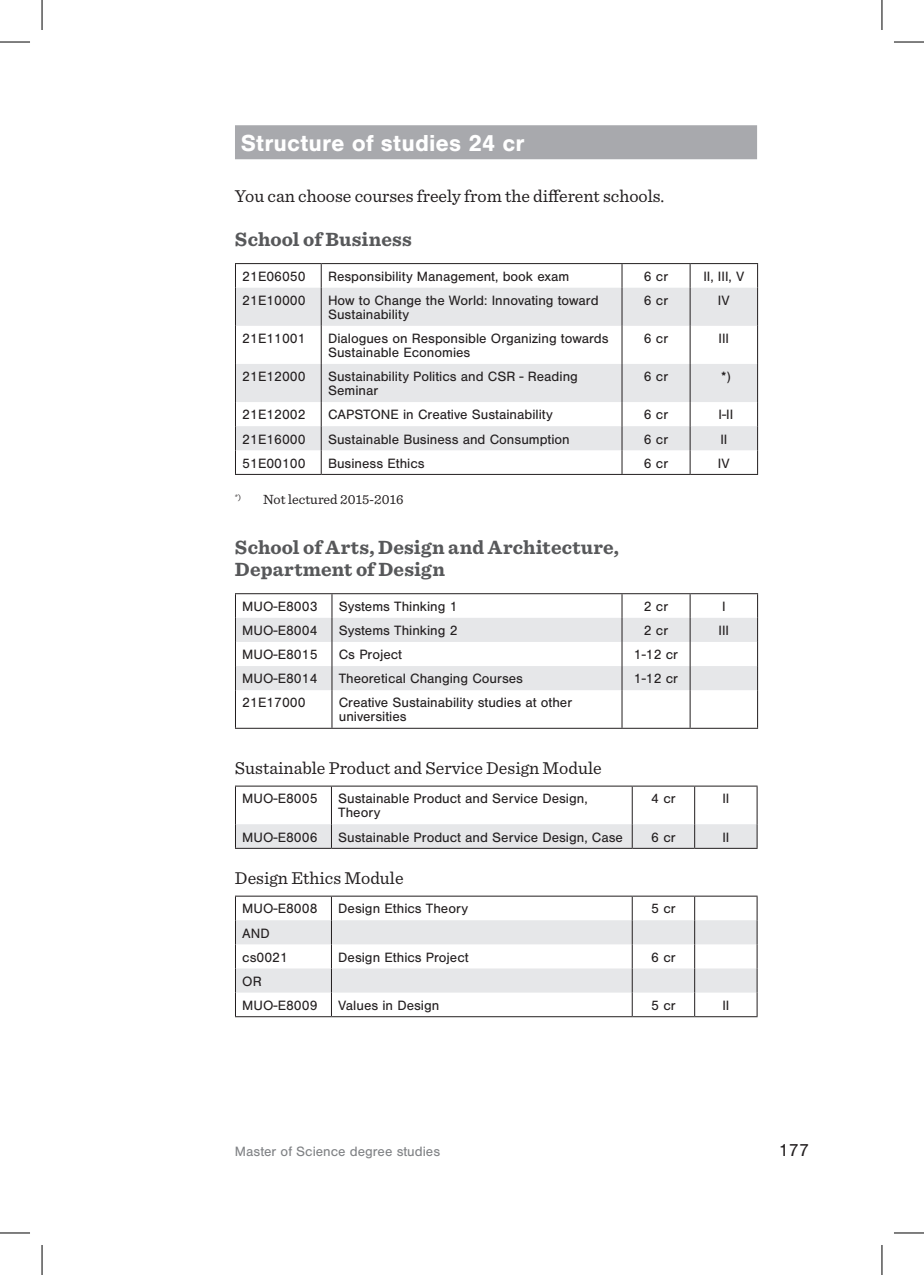
<style>
.page{position:relative;width:924px;height:1275px;background:#fff}
.page>*{position:absolute;margin:0;border:0;box-sizing:border-box;transform-origin:0 0}
.t1{font:700 24px "Nimbus San";letter-spacing:.005em;color:#fff}
.t2{font:700 20px/22px "Sentinel";letter-spacing:.01em;color:#57585a}
.t3{font:18px "Sentinel";color:#231f20}
.t4{font:18px "Nimbus San";color:#231f20}
.t5{font:14px/14px "Nimbus San";color:#231f20}
.t6{font:14px "Nimbus San";color:#808285}
.t7{font:14px "Sentinel";color:#231f20}
.t8{font:8.2px "Sentinel";color:#231f20}
</style>
<div class="page">
<div style="left:235px;top:125px;width:521px;height:34px;background:#a8a9ad"></div>
<svg style="left:236px;top:288px;width:520px;height:162px;fill:#e6e7e9"></svg>
<hr style="left:235px;top:263px;width:86px;height:1px;background:#231f20">
<svg style="left:235px;top:264px;width:1px;height:24px"></svg>
<hr style="left:321px;top:263px;width:300px;height:1px;background:#231f20">
<svg style="left:320px;top:264px;width:1px;height:24px"></svg>
<hr style="left:621px;top:263px;width:68px;height:1px;background:#231f20">
<svg style="left:621px;top:264px;width:1px;height:24px"></svg>
<hr style="left:689px;top:263px;width:68px;height:1px;background:#231f20">
<svg style="left:689px;top:264px;width:1px;height:24px"></svg>
<hr style="left:235px;top:288px;width:1px;height:38px;background:#231f20">
<hr style="left:320px;top:288px;width:1px;height:38px;background:#231f20">
<hr style="left:621px;top:288px;width:1px;height:38px;background:#231f20">
<hr style="left:689px;top:288px;width:1px;height:38px;background:#231f20">
<hr style="left:756px;top:288px;width:1px;height:38px;background:#231f20">
<hr style="left:235px;top:326px;width:1px;height:38px;background:#231f20">
<hr style="left:320px;top:326px;width:1px;height:38px;background:#231f20">
<hr style="left:621px;top:326px;width:1px;height:38px;background:#231f20">
<hr style="left:689px;top:326px;width:1px;height:38px;background:#231f20">
<hr style="left:756px;top:326px;width:1px;height:38px;background:#231f20">
<hr style="left:235px;top:364px;width:1px;height:38px;background:#231f20">
<hr style="left:320px;top:364px;width:1px;height:38px;background:#231f20">
<hr style="left:621px;top:364px;width:1px;height:38px;background:#231f20">
<hr style="left:689px;top:364px;width:1px;height:38px;background:#231f20">
<hr style="left:756px;top:364px;width:1px;height:38px;background:#231f20">
<svg style="left:235px;top:402px;width:1px;height:72px"></svg>
<svg style="left:320px;top:402px;width:1px;height:72px"></svg>
<svg style="left:621px;top:402px;width:1px;height:72px"></svg>
<svg style="left:689px;top:402px;width:1px;height:72px"></svg>
<svg style="left:756px;top:426px;width:1px;height:48px"></svg>
<hr style="left:235px;top:474px;width:86px;height:1px;background:#231f20">
<hr style="left:321px;top:474px;width:300px;height:1px;background:#231f20">
<hr style="left:621px;top:474px;width:68px;height:1px;background:#231f20">
<hr style="left:689px;top:474px;width:68px;height:1px;background:#231f20">
<hr style="left:235px;top:593px;width:97px;height:1px;background:#231f20">
<hr style="left:332px;top:593px;width:289px;height:1px;background:#231f20">
<hr style="left:621px;top:593px;width:68px;height:1px;background:#231f20">
<hr style="left:689px;top:593px;width:68px;height:1px;background:#231f20">
<svg style="left:235px;top:594px;width:522px;height:96px"></svg>
<hr style="left:235px;top:690px;width:1px;height:38px;background:#231f20">
<hr style="left:331px;top:690px;width:1px;height:38px;background:#231f20">
<hr style="left:621px;top:690px;width:1px;height:38px;background:#231f20">
<hr style="left:689px;top:690px;width:1px;height:38px;background:#231f20">
<hr style="left:756px;top:690px;width:1px;height:38px;background:#231f20">
<hr style="left:235px;top:728px;width:97px;height:1px;background:#231f20">
<hr style="left:332px;top:728px;width:289px;height:1px;background:#231f20">
<hr style="left:621px;top:728px;width:68px;height:1px;background:#231f20">
<hr style="left:689px;top:728px;width:68px;height:1px;background:#231f20">
<hr style="left:235px;top:785px;width:96px;height:1px;background:#231f20">
<hr style="left:235px;top:786px;width:1px;height:38px;background:#231f20">
<hr style="left:331px;top:785px;width:301px;height:1px;background:#231f20">
<hr style="left:331px;top:786px;width:1px;height:38px;background:#231f20">
<hr style="left:632px;top:785px;width:62px;height:1px;background:#231f20">
<hr style="left:631px;top:786px;width:1px;height:38px;background:#231f20">
<hr style="left:694px;top:785px;width:63px;height:1px;background:#231f20">
<hr style="left:693px;top:786px;width:1px;height:38px;background:#231f20">
<hr style="left:756px;top:786px;width:1px;height:38px;background:#231f20">
<div style="left:235px;top:824px;width:522px;height:24px;background:#e6e7e9"></div>
<hr style="left:235px;top:848px;width:96px;height:1px;background:#231f20">
<hr style="left:331px;top:848px;width:301px;height:1px;background:#231f20">
<hr style="left:632px;top:848px;width:62px;height:1px;background:#231f20">
<hr style="left:694px;top:848px;width:63px;height:1px;background:#231f20">
<hr style="left:235px;top:895px;width:96px;height:1px;background:#231f20">
<hr style="left:331px;top:895px;width:301px;height:1px;background:#231f20">
<hr style="left:632px;top:895px;width:62px;height:1px;background:#231f20">
<hr style="left:694px;top:895px;width:63px;height:1px;background:#231f20">
<svg style="left:235px;top:896px;width:522px;height:120px"></svg>
<hr style="left:235px;top:1016px;width:96px;height:1px;background:#231f20">
<hr style="left:331px;top:1016px;width:301px;height:1px;background:#231f20">
<hr style="left:632px;top:1016px;width:62px;height:1px;background:#231f20">
<hr style="left:694px;top:1016px;width:63px;height:1px;background:#231f20">
<hr style="left:0;top:42px;width:30px;height:1px;background:#000">
<hr style="left:893px;top:42px;width:30px;height:1px;background:#000">
<hr style="left:0;top:1232px;width:30px;height:1px;background:#000">
<hr style="left:893px;top:1232px;width:30px;height:1px;background:#000">
<hr style="left:42px;top:0;width:1px;height:30px;background:#000">
<hr style="left:42px;top:1245px;width:1px;height:30px;background:#000">
<hr style="left:881px;top:0;width:1px;height:30px;background:#000">
<hr style="left:881px;top:1245px;width:1px;height:30px;background:#000">
<h1 class="t1" style="left:240px;top:129px;width:285px">Structure of studies 24 cr</h1>
<p class="t3" style="left:235px;top:182px;width:430px">You can choose courses freely from the different schools.</p>
<h2 class="t2" style="left:235px;top:227px;width:178px">School of Business</h2>
<p class="t5" style="left:242px;top:269px;width:65px">21E06050</p>
<p class="t5" style="left:328px;top:269px;width:242px">Responsibility Management, book exam</p>
<p class="t5" style="left:643px;top:269px;width:26px">6 cr</p>
<p class="t5" style="left:703px;top:269px;width:42px">II, III, V</p>
<p class="t5" style="left:242px;top:294px;width:65px">21E10000</p>
<p class="t5" style="left:328px;top:294px;width:272px">How to Change the World: Innovating toward<br>Sustainability</p>
<p class="t5" style="left:643px;top:294px;width:26px">6 cr</p>
<p class="t5" style="left:717px;top:294px;width:13px">IV</p>
<p class="t5" style="left:242px;top:332px;width:65px">21E11001</p>
<p class="t5" style="left:328px;top:332px;width:282px">Dialogues on Responsible Organizing towards<br>Sustainable Economies</p>
<p class="t5" style="left:643px;top:332px;width:26px">6 cr</p>
<p class="t5" style="left:718px;top:332px;width:12px">III</p>
<p class="t5" style="left:242px;top:370px;width:65px">21E12000</p>
<p class="t5" style="left:328px;top:370px;width:251px">Sustainability Politics and CSR - Reading<br>Seminar</p>
<p class="t5" style="left:643px;top:370px;width:26px">6 cr</p>
<p class="t5" style="left:720px;top:370px;width:11px">*)</p>
<p class="t5" style="left:242px;top:408px;width:65px">21E12002</p>
<p class="t5" style="left:328px;top:408px;width:226px">CAPSTONE in Creative Sustainability</p>
<p class="t5" style="left:643px;top:408px;width:26px">6 cr</p>
<p class="t5" style="left:718px;top:408px;width:16px">I-II</p>
<p class="t5" style="left:242px;top:432px;width:65px">21E16000</p>
<p class="t5" style="left:328px;top:432px;width:243px">Sustainable Business and Consumption</p>
<p class="t5" style="left:643px;top:432px;width:26px">6 cr</p>
<p class="t5" style="left:720px;top:432px;width:9px">II</p>
<p class="t5" style="left:242px;top:456px;width:65px">51E00100</p>
<p class="t5" style="left:328px;top:456px;width:98px">Business Ethics</p>
<p class="t5" style="left:643px;top:456px;width:26px">6 cr</p>
<p class="t5" style="left:717px;top:456px;width:13px">IV</p>
<p class="t8" style="left:235px;top:491px;width:8px">*)</p>
<p class="t7" style="left:263px;top:489px;width:142px">Not lectured 2015-2016</p>
<h2 class="t2" style="left:235px;top:535px;width:385px">School of Arts, Design and Architecture,<br>Department of Design</h2>
<p class="t5" style="left:242px;top:599px;width:77px">MUO-E8003</p>
<p class="t5" style="left:338px;top:599px;width:120px">Systems Thinking 1</p>
<p class="t5" style="left:643px;top:599px;width:26px">2 cr</p>
<p class="t5" style="left:721px;top:599px;width:5px">I</p>
<p class="t5" style="left:242px;top:624px;width:77px">MUO-E8004</p>
<p class="t5" style="left:338px;top:624px;width:120px">Systems Thinking 2</p>
<p class="t5" style="left:643px;top:624px;width:26px">2 cr</p>
<p class="t5" style="left:718px;top:624px;width:12px">III</p>
<p class="t5" style="left:242px;top:648px;width:77px">MUO-E8015</p>
<p class="t5" style="left:338px;top:648px;width:65px">Cs Project</p>
<p class="t5" style="left:633px;top:648px;width:46px">1-12 cr</p>
<p class="t5" style="left:242px;top:672px;width:77px">MUO-E8014</p>
<p class="t5" style="left:338px;top:672px;width:186px">Theoretical Changing Courses</p>
<p class="t5" style="left:633px;top:672px;width:46px">1-12 cr</p>
<p class="t5" style="left:242px;top:696px;width:65px">21E17000</p>
<p class="t5" style="left:338px;top:696px;width:235px">Creative Sustainability studies at other universities</p>
<p class="t3" style="left:235px;top:754px;width:368px">Sustainable Product and Service Design Module</p>
<p class="t5" style="left:242px;top:792px;width:77px">MUO-E8005</p>
<p class="t5" style="left:338px;top:792px;width:251px">Sustainable Product and Service Design,<br>Theory</p>
<p class="t5" style="left:651px;top:792px;width:26px">4 cr</p>
<p class="t5" style="left:722px;top:792px;width:9px">II</p>
<p class="t5" style="left:242px;top:830px;width:77px">MUO-E8006</p>
<p class="t5" style="left:338px;top:830px;width:286px">Sustainable Product and Service Design, Case</p>
<p class="t5" style="left:651px;top:830px;width:26px">6 cr</p>
<p class="t5" style="left:722px;top:830px;width:9px">II</p>
<p class="t3" style="left:235px;top:864px;width:170px">Design Ethics Module</p>
<p class="t5" style="left:242px;top:902px;width:77px">MUO-E8008</p>
<p class="t5" style="left:338px;top:902px;width:131px">Design Ethics Theory</p>
<p class="t5" style="left:651px;top:902px;width:26px">5 cr</p>
<p class="t5" style="left:242px;top:921px;width:47px;line-height:24.2px">AND cs0021</p>
<p class="t5" style="left:338px;top:950px;width:132px">Design Ethics Project</p>
<p class="t5" style="left:651px;top:950px;width:26px">6 cr</p>
<p class="t5" style="left:242px;top:969px;width:77px;line-height:24.2px">OR<br>MUO-E8009</p>
<p class="t5" style="left:338px;top:998px;width:102px">Values in Design</p>
<p class="t5" style="left:651px;top:998px;width:26px">5 cr</p>
<p class="t5" style="left:722px;top:998px;width:9px">II</p>
<p class="t6" style="left:235px;top:1143px;width:206px">Master of Science degree studies</p>
<p class="t4" style="left:778px;top:1140px;width:32px">177</p>
</div>
